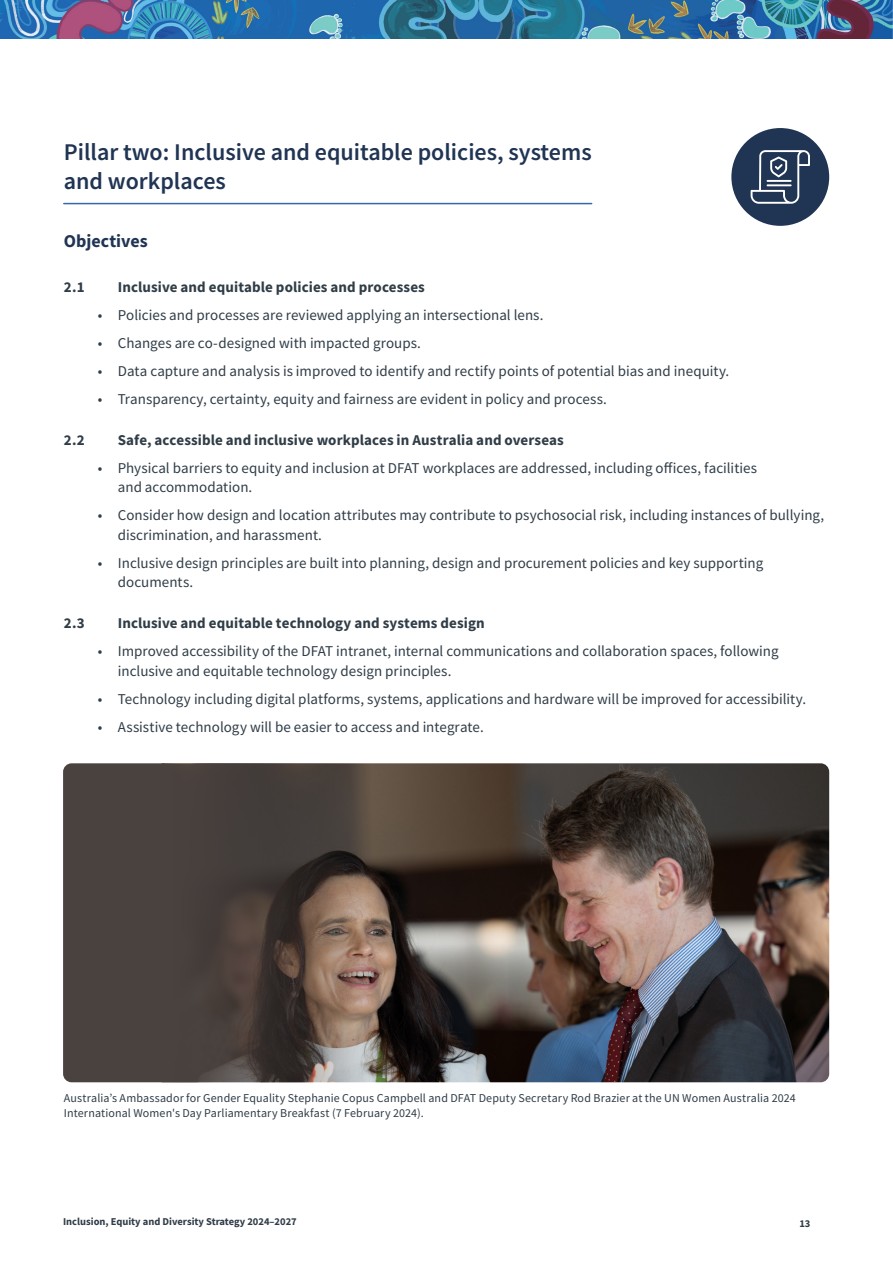
<style>
.page{position:relative;width:893px;height:1263px;background:#fff}
.page>*{position:absolute;margin:0;border:0;box-sizing:border-box;transform-origin:0 0}
.t1{font:600 24px/28.8px "Source Sans Pro";color:#203453}
.t2{font:700 18px "Source Sans Pro";color:#203453}
.t3{font:15px/19.5px "Source Sans Pro";color:#303d47}
.t4{font:700 15px "Source Sans Pro";letter-spacing:.005em;color:#303d47}
.t5{font:12px/15px "Source Sans Pro";letter-spacing:.01em;color:#303d47}
.t6{font:700 10.5px "Source Sans Pro";color:#303d47}
</style>
<div class="page">
<img style="left:0;top:0;width:893px;height:38px">
<hr style="left:64px;top:203px;width:528px;height:1px;background:#3667b0">
<div style="left:731px;top:128px;width:98px;height:98px;background:#203453;border-radius:50%"></div>
<svg style="left:751px;top:150px;width:59px;height:54px"></svg>
<hr style="left:767px;top:180px;width:25px;height:2px;background:#fff">
<hr style="left:767px;top:184px;width:25px;height:2px;background:#fff">
<img style="left:406px;top:763px;width:423px;height:319px">
<svg style="left:63px;top:763px;width:349px;height:319px;fill:#4a423f"></svg>
<h1 class="t1" style="left:64px;top:138px;width:529px">Pillar two: Inclusive and equitable policies, systems and workplaces</h1>
<p class="t2" style="left:64px;top:229px;width:85px">Objectives</p>
<p class="t4" style="left:64px;top:277px;width:22px">2.1</p>
<p class="t4" style="left:118px;top:277px;width:309px">Inclusive and equitable policies and processes</p>
<p class="t3" style="left:98px;top:305px;width:447px">• Policies and processes are reviewed applying an intersectional lens.</p>
<p class="t3" style="left:98px;top:333px;width:325px">• Changes are co-designed with impacted groups.</p>
<p class="t3" style="left:98px;top:361px;width:633px">• Data capture and analysis is improved to identify and rectify points of potential bias and inequity.</p>
<p class="t3" style="left:98px;top:389px;width:511px">• Transparency, certainty, equity and fairness are evident in policy and process.</p>
<p class="t4" style="left:64px;top:430px;width:23px">2.2</p>
<p class="t4" style="left:118px;top:430px;width:447px">Safe, accessible and inclusive workplaces in Australia and overseas</p>
<p class="t3" style="left:118px;top:458px;width:641px;text-indent:-20px">• Physical barriers to equity and inclusion at DFAT workplaces are addressed, including offices, facilities and accommodation.</p>
<p class="t3" style="left:118px;top:506px;width:708px;text-indent:-20px">• Consider how design and location attributes may contribute to psychosocial risk, including instances of bullying, discrimination, and harassment.</p>
<p class="t3" style="left:118px;top:553px;width:647px;text-indent:-20px">• Inclusive design principles are built into planning, design and procurement policies and key supporting documents.</p>
<p class="t4" style="left:64px;top:613px;width:23px">2.3</p>
<p class="t4" style="left:118px;top:613px;width:368px">Inclusive and equitable technology and systems design</p>
<p class="t3" style="left:118px;top:641px;width:662px;text-indent:-20px">• Improved accessibility of the DFAT intranet, internal communications and collaboration spaces, following inclusive and equitable technology design principles.</p>
<p class="t3" style="left:98px;top:689px;width:710px">• Technology including digital platforms, systems, applications and hardware will be improved for accessibility.</p>
<p class="t3" style="left:98px;top:717px;width:387px">• Assistive technology will be easier to access and integrate.</p>
<p class="t5" style="left:64px;top:1091px;width:733px">Australia’s Ambassador for Gender Equality Stephanie Copus Campbell and DFAT Deputy Secretary Rod Brazier at the UN Women Australia 2024<br>International Women's Day Parliamentary Breakfast (7 February 2024).</p>
<p class="t6" style="left:63px;top:1215px;width:235px">Inclusion, Equity and Diversity Strategy 2024–2027</p>
<p class="t6" style="left:799px;top:1216px;width:13px">13</p>
</div>
